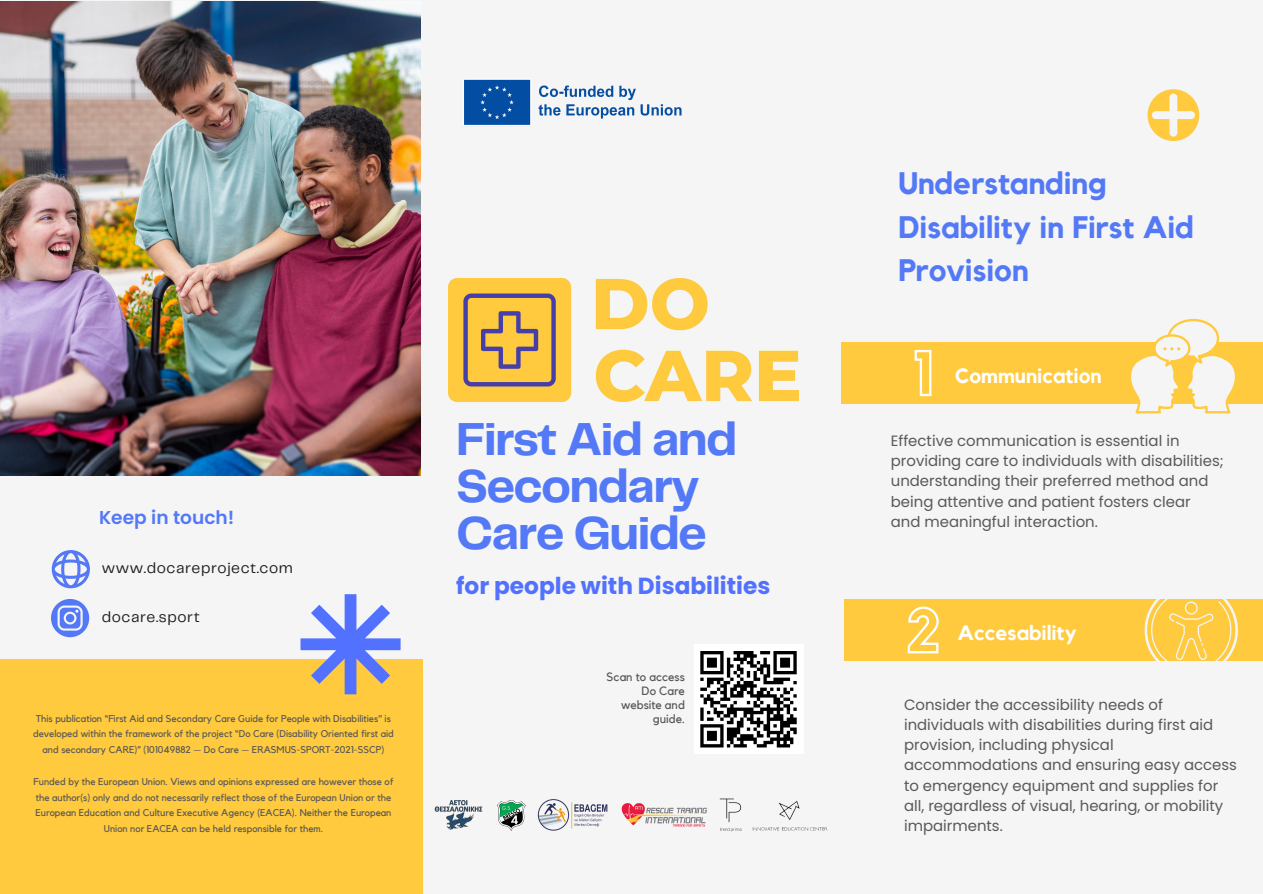
<style>
.page{position:relative;width:1263px;height:894px;background:#fff}
.page>*{position:absolute;margin:0;border:0;box-sizing:border-box;transform-origin:0 0}
.t1{font:700 48px/47.2px "Telegraf";letter-spacing:-.035em;color:#5479f7}
.t2{font:700 30.9px/43.3px "Kollektif";color:#5479f7}
.t3{font:700 23.25px "Poppins";color:#5271ff}
.t4{font:700 20.55px "Kollektif";color:#fff}
.t5{font:600 18.6px "Poppins";color:#5479f7}
.t6{font:15.3px "Telegraf";letter-spacing:.04em;color:#1e1e1e}
.t7{font:14.85px/20.2px "Poppins";color:#5a5858}
.t8{font:12px/14px "Kollektif";color:#5a5858;text-align:right}
.t9{font:9.75px/15.5px "Kollektif";color:#5a5858;text-align:center}
</style>
<div class="page">
<div style="left:0;top:0;width:1263px;height:893px;background:#f5f5f5"></div>
<img style="left:449px;top:278px;width:350px;height:123px">
<img style="left:537px;top:799px;width:71px;height:32px">
<img style="left:434px;top:800px;width:49px;height:30px">
<img style="left:621px;top:803px;width:86px;height:24px">
<img style="left:497px;top:800px;width:29px;height:31px">
<img style="left:719px;top:798px;width:109px;height:34px">
<svg style="left:52px;top:550px;width:38px;height:38px"></svg>
<svg style="left:51px;top:599px;width:38px;height:38px"></svg>
<img style="left:464px;top:79px;width:218px;height:46px">
<svg style="left:1147px;top:89px;width:52px;height:52px"></svg>
<div style="left:694px;top:644px;width:109px;height:110px;background:#fff"></div>
<svg style="left:700px;top:651px;width:97px;height:97px"></svg>
<div style="left:844px;top:599px;width:419px;height:62px;background:#ffca3d"></div>
<svg style="left:907px;top:606px;width:32px;height:48px"></svg>
<svg style="left:1144px;top:599px;width:94px;height:62px"></svg>
<div style="left:841px;top:342px;width:421px;height:61px;background:#ffca3d"></div>
<svg style="left:1128px;top:319px;width:110px;height:94px"></svg>
<svg style="left:914px;top:349px;width:18px;height:48px"></svg>
<div style="left:0;top:659px;width:422px;height:234px;background:#ffca3d"></div>
<img style="left:0;top:2px;width:421px;height:473px">
<svg style="left:300px;top:594px;width:101px;height:100px"></svg>
<p class="t5" style="left:99px;top:504px;width:137px">Keep in touch!</p>
<p class="t6" style="left:102px;top:561px;width:193px">www.docareproject.com</p>
<p class="t6" style="left:102px;top:610px;width:100px">docare.sport</p>
<p class="t9" style="left:33px;top:710px;width:362px">This publication “First Aid and Secondary Care Guide for People with Disabilities" is developed within the framework of the project “Do Care (Disability Oriented first aid and secondary CARE)” (101049882 — Do Care — ERASMUS-SPORT-2021-SSCP)</p>
<p class="t9" style="left:34px;top:774px;width:361px">Funded by the European Union. Views and opinions expressed are however those of the author(s) only and do not necessarily reflect those of the European Union or the European Education and Culture Executive Agency (EACEA). Neither the European Union nor EACEA can be held responsible for them.</p>
<p class="t1" style="left:456px;top:417px;width:283px">First Aid and<br>Secondary<br>Care Guide</p>
<p class="t3" style="left:456px;top:569px;width:316px">for people with Disabilities</p>
<p class="t8" style="left:607px;top:670px;width:80px">Scan to access<br>Do Care website and guide.</p>
<p class="t2" style="left:898px;top:163px;width:297px">Understanding<br>Disability in First Aid<br>Provision</p>
<p class="t4" style="left:955px;top:366px;width:148px">Communication</p>
<p class="t7" style="left:891px;top:430px;width:334px">Effective communication is essential in providing care to individuals with disabilities; understanding their preferred method and being attentive and patient fosters clear and meaningful interaction.</p>
<p class="t4" style="left:958px;top:623px;width:121px">Accesability</p>
<p class="t7" style="left:904px;top:694px;width:334px">Consider the accessibility needs of individuals with disabilities during first aid provision, including physical accommodations and ensuring easy access to emergency equipment and supplies for all, regardless of visual, hearing, or mobility impairments.</p>
</div>
